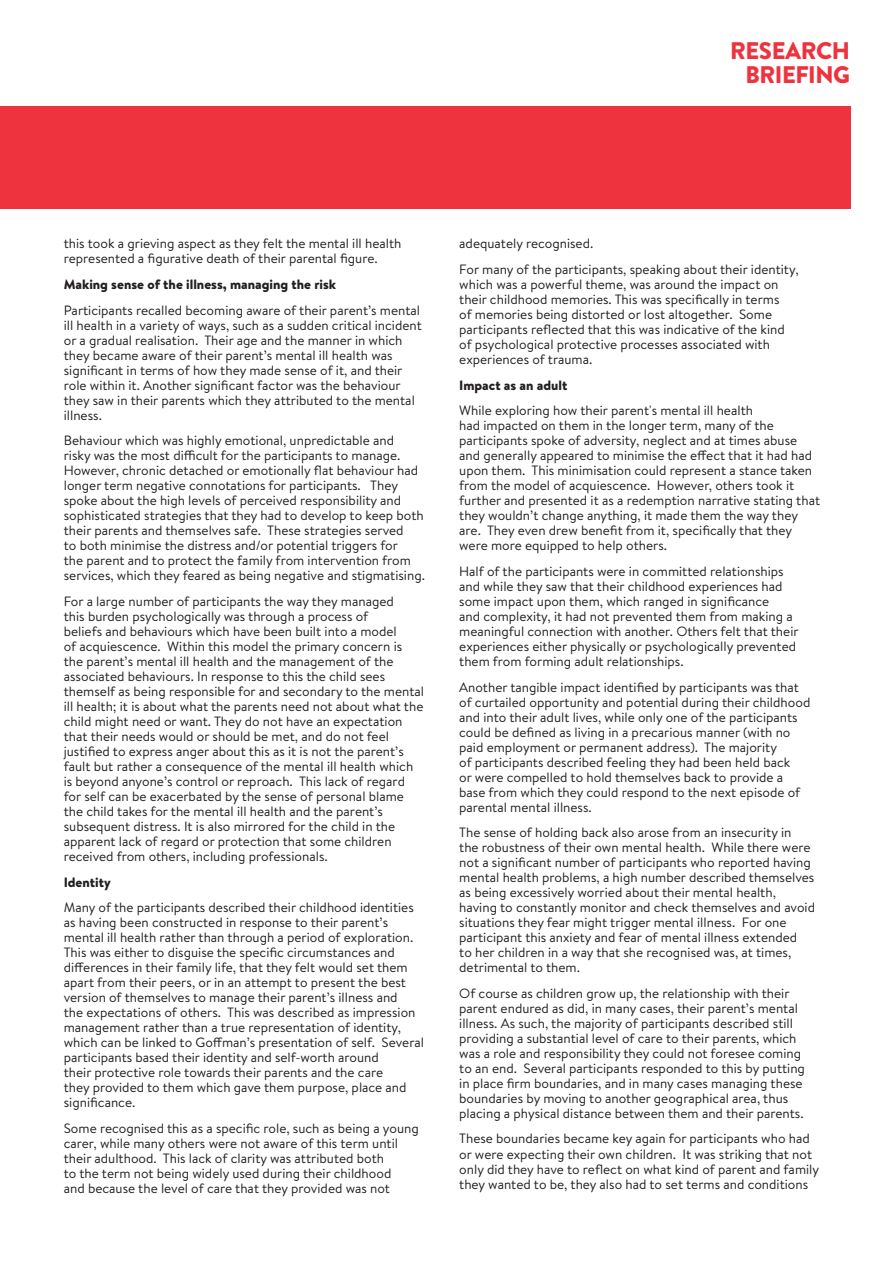
<style>
.page{position:relative;width:893px;height:1263px;background:#fff}
.page>*{position:absolute;margin:0;border:0;box-sizing:border-box;transform-origin:0 0}
.t1{font:900 24px/24px "Brandon Text";letter-spacing:-.02em;color:#ee333f;text-align:right}
.main_text{font:13.5px/15px "Brandon Text";color:#231f20}
.main_text-2{font:900 13.5px "Brandon Text";color:#231f20}
</style>
<div class="page">
<div style="left:0;top:106px;width:850px;height:102px;background:#ee333f"></div>
<p class="t1" style="left:730px;top:39px;width:121px">RESEARCH<br>BRIEFING</p>
<p class="main_text" style="left:64px;top:236px;width:339px">this took a grieving aspect as they felt the mental ill health represented a figurative death of their parental figure.</p>
<p class="main_text-2" style="left:64px;top:275px;width:274px">Making sense of the illness, managing the risk</p>
<p class="main_text" style="left:64px;top:302px;width:360px">Participants recalled becoming aware of their parent’s mental ill health in a variety of ways, such as a sudden critical incident or a gradual realisation. Their age and the manner in which they became aware of their parent’s mental ill health was significant in terms of how they made sense of it, and their role within it. Another significant factor was the behaviour they saw in their parents which they attributed to the mental illness.</p>
<p class="main_text" style="left:64px;top:433px;width:363px">Behaviour which was highly emotional, unpredictable and<br>risky was the most difficult for the participants to manage.<br>However, chronic detached or emotionally flat behaviour had longer term negative connotations for participants. They spoke about the high levels of perceived responsibility and sophisticated strategies that they had to develop to keep both their parents and themselves safe. These strategies served<br>to both minimise the distress and/or potential triggers for<br>the parent and to protect the family from intervention from services, which they feared as being negative and stigmatising.</p>
<p class="main_text" style="left:64px;top:593px;width:362px">For a large number of participants the way they managed<br>this burden psychologically was through a process of<br>beliefs and behaviours which have been built into a model<br>of acquiescence. Within this model the primary concern is the parent’s mental ill health and the management of the associated behaviours. In response to this the child sees themself as being responsible for and secondary to the mental ill health; it is about what the parents need not about what the child might need or want. They do not have an expectation that their needs would or should be met, and do not feel justified to express anger about this as it is not the parent’s fault but rather a consequence of the mental ill health which is beyond anyone’s control or reproach. This lack of regard for self can be exacerbated by the sense of personal blame the child takes for the mental ill health and the parent’s subsequent distress. It is also mirrored for the child in the apparent lack of regard or protection that some children received from others, including professionals.</p>
<p class="main_text-2" style="left:64px;top:872px;width:48px">Identity</p>
<p class="main_text" style="left:64px;top:899px;width:362px">Many of the participants described their childhood identities as having been constructed in response to their parent’s mental ill health rather than through a period of exploration.<br>This was either to disguise the specific circumstances and differences in their family life, that they felt would set them apart from their peers, or in an attempt to present the best version of themselves to manage their parent’s illness and<br>the expectations of others. This was described as impression management rather than a true representation of identity, which can be linked to Goffman’s presentation of self. Several participants based their identity and self-worth around<br>their protective role towards their parents and the care<br>they provided to them which gave them purpose, place and significance.</p>
<p class="main_text" style="left:64px;top:1120px;width:357px">Some recognised this as a specific role, such as being a young carer, while many others were not aware of this term until their adulthood. This lack of clarity was attributed both<br>to the term not being widely used during their childhood<br>and because the level of care that they provided was not</p>
<p class="main_text" style="left:459px;top:236px;width:136px">adequately recognised.</p>
<p class="main_text" style="left:459px;top:261px;width:341px">For many of the participants, speaking about their identity, which was a powerful theme, was around the impact on their childhood memories. This was specifically in terms<br>of memories being distorted or lost altogether. Some participants reflected that this was indicative of the kind of psychological protective processes associated with experiences of trauma.</p>
<p class="main_text-2" style="left:459px;top:375px;width:110px">Impact as an adult</p>
<p class="main_text" style="left:459px;top:403px;width:362px">While exploring how their parent's mental ill health<br>had impacted on them in the longer term, many of the participants spoke of adversity, neglect and at times abuse and generally appeared to minimise the effect that it had had upon them. This minimisation could represent a stance taken from the model of acquiescence. However, others took it further and presented it as a redemption narrative stating that they wouldn’t change anything, it made them the way they are. They even drew benefit from it, specifically that they were more equipped to help others.</p>
<p class="main_text" style="left:459px;top:563px;width:341px">Half of the participants were in committed relationships and while they saw that their childhood experiences had some impact upon them, which ranged in significance<br>and complexity, it had not prevented them from making a meaningful connection with another. Others felt that their experiences either physically or psychologically prevented them from forming adult relationships.</p>
<p class="main_text" style="left:459px;top:679px;width:353px">Another tangible impact identified by participants was that of curtailed opportunity and potential during their childhood and into their adult lives, while only one of the participants could be defined as living in a precarious manner (with no paid employment or permanent address). The majority<br>of participants described feeling they had been held back<br>or were compelled to hold themselves back to provide a base from which they could respond to the next episode of parental mental illness.</p>
<p class="main_text" style="left:459px;top:824px;width:357px">The sense of holding back also arose from an insecurity in<br>the robustness of their own mental health. While there were not a significant number of participants who reported having mental health problems, a high number described themselves as being excessively worried about their mental health, having to constantly monitor and check themselves and avoid situations they fear might trigger mental illness. For one participant this anxiety and fear of mental illness extended<br>to her children in a way that she recognised was, at times, detrimental to them.</p>
<p class="main_text" style="left:459px;top:985px;width:347px">Of course as children grow up, the relationship with their parent endured as did, in many cases, their parent’s mental illness. As such, the majority of participants described still providing a substantial level of care to their parents, which was a role and responsibility they could not foresee coming to an end. Several participants responded to this by putting in place firm boundaries, and in many cases managing these boundaries by moving to another geographical area, thus placing a physical distance between them and their parents.</p>
<p class="main_text" style="left:459px;top:1131px;width:361px">These boundaries became key again for participants who had or were expecting their own children. It was striking that not only did they have to reflect on what kind of parent and family they wanted to be, they also had to set terms and conditions</p>
</div>
